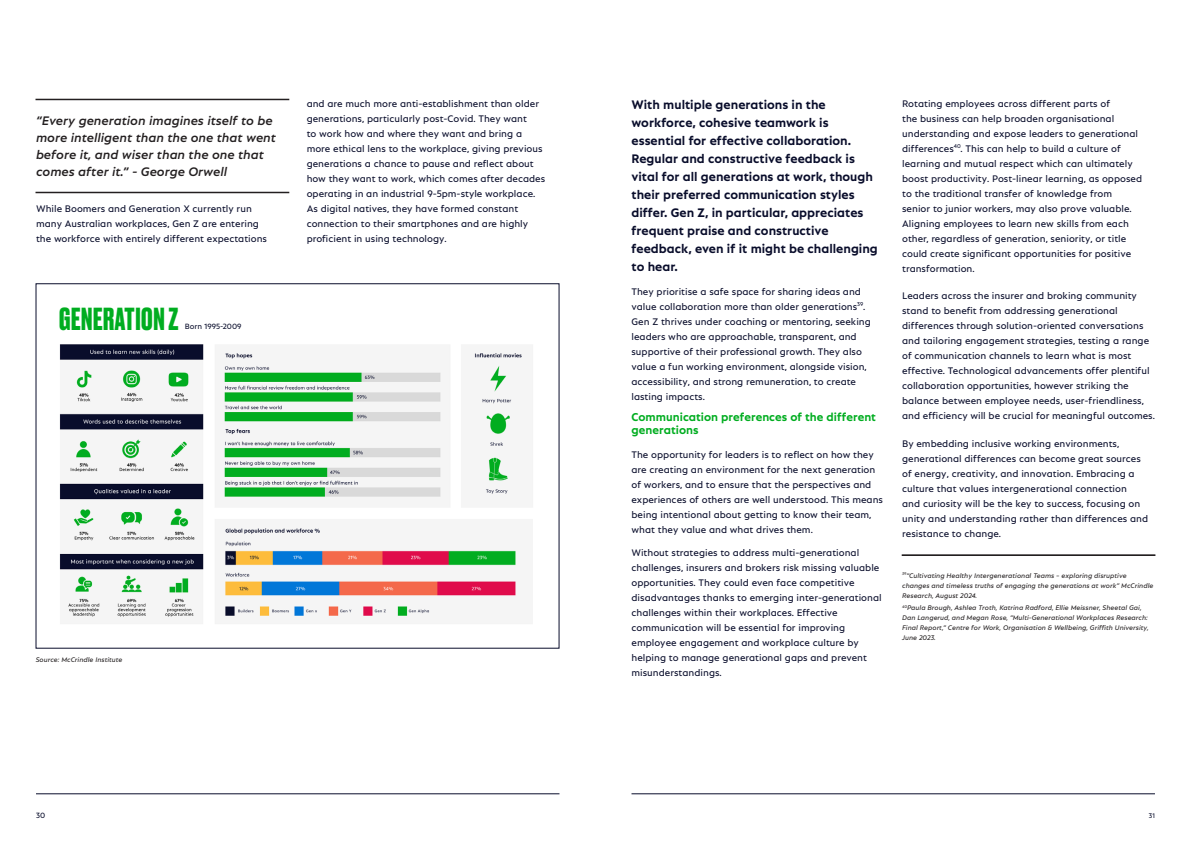
<style>
.page{position:relative;width:1191px;height:842px;background:#fff}
.page>*{position:absolute;margin:0;border:0;box-sizing:border-box;transform-origin:0 0}
.t1{font:700 30px "Druk";letter-spacing:.02em;color:#00ad20}
.t2{font:700 13px/18px "Neptune";color:#090d2b}
.t3{font:italic 500 13px/17px "Neptune";color:#231f20}
.t4{font:700 12px/13px "Neptune";color:#00ad20}
.t5{font:10px/15px "Neptune";color:#090d2b}
.t6{font:8px "Neptune";color:#090d2b}
.t7{font:italic 7px/10px "Neptune";color:#231f20}
.t8{font:7px "Neptune";color:#090d2b}
</style>
<div class="page">
<img style="left:59px;top:344px;width:474px;height:280px">
<hr style="left:36px;top:793px;width:523px;height:1px;background:#090d2b">
<hr style="left:631px;top:793px;width:524px;height:1px;background:#090d2b">
<div style="left:36px;top:99px;width:253px;height:1px;border:1px solid #231f20"></div>
<div style="left:36px;top:192px;width:253px;height:1px;border:1px solid #231f20"></div>
<div style="left:902px;top:555px;width:253px;height:1px;border:1px solid #231f20"></div>
<h2 class="t3" style="left:36px;top:112px;width:241px">“Every generation imagines itself to be more intelligent than the one that went before it, and wiser than the one that comes after it.” - George Orwell</h2>
<p class="t5" style="left:36px;top:201px;width:232px">While Boomers and Generation X currently run many Australian workplaces, Gen Z are entering the workforce with entirely different expectations</p>
<h1 class="t1" style="left:59px;top:298px;width:121px">GENERATION Z</h1>
<p class="t6" style="left:185px;top:322px;width:58px">Born 1995-2009</p>
<p class="t7" style="left:36px;top:655px;width:88px">Source: McCrindle Institute</p>
<p class="t5" style="left:307px;top:96px;width:240px">and are much more anti-establishment than older generations, particularly post-Covid. They want<br>to work how and where they want and bring a more ethical lens to the workplace, giving previous generations a chance to pause and reflect about how they want to work, which comes after decades operating in an industrial 9-5pm-style workplace.<br>As digital natives, they have formed constant connection to their smartphones and are highly proficient in using technology.</p>
<p class="t2" style="left:631px;top:96px;width:248px">With multiple generations in the workforce, cohesive teamwork is essential for effective collaboration.<br>Regular and constructive feedback is vital for all generations at work, though their preferred communication styles differ. Gen Z, in particular, appreciates frequent praise and constructive feedback, even if it might be challenging to hear.</p>
<p class="t5" style="left:631px;top:284px;width:241px">They prioritise a safe space for sharing ideas and value collaboration more than older generations<sup>39</sup>.<br>Gen Z thrives under coaching or mentoring, seeking leaders who are approachable, transparent, and supportive of their professional growth. They also value a fun working environment, alongside vision, accessibility, and strong remuneration, to create lasting impacts.</p>
<p class="t4" style="left:631px;top:411px;width:246px">Communication preferences of the different generations</p>
<p class="t5" style="left:631px;top:447px;width:253px">The opportunity for leaders is to reflect on how they are creating an environment for the next generation of workers, and to ensure that the perspectives and experiences of others are well understood. This means being intentional about getting to know their team, what they value and what drives them.</p>
<p class="t5" style="left:631px;top:545px;width:252px">Without strategies to address multi-generational challenges, insurers and brokers risk missing valuable opportunities. They could even face competitive disadvantages thanks to emerging inter-generational challenges within their workplaces. Effective communication will be essential for improving employee engagement and workplace culture by helping to manage generational gaps and prevent misunderstandings.</p>
<p class="t5" style="left:902px;top:96px;width:241px">Rotating employees across different parts of<br>the business can help broaden organisational understanding and expose leaders to generational differences<sup>40</sup>. This can help to build a culture of learning and mutual respect which can ultimately boost productivity. Post-linear learning, as opposed to the traditional transfer of knowledge from senior to junior workers, may also prove valuable.<br>Aligning employees to learn new skills from each other, regardless of generation, seniority, or title could create significant opportunities for positive transformation.</p>
<p class="t5" style="left:902px;top:288px;width:254px">Leaders across the insurer and broking community stand to benefit from addressing generational differences through solution-oriented conversations and tailoring engagement strategies, testing a range of communication channels to learn what is most effective. Technological advancements offer plentiful collaboration opportunities, however striking the balance between employee needs, user-friendliness, and efficiency will be crucial for meaningful outcomes.</p>
<p class="t5" style="left:902px;top:436px;width:247px">By embedding inclusive working environments, generational differences can become great sources of energy, creativity, and innovation. Embracing a culture that values intergenerational connection<br>and curiosity will be the key to success, focusing on unity and understanding rather than differences and resistance to change.</p>
<p class="t7" style="left:902px;top:570px;width:253px"><sup>39</sup>“Cultivating Healthy Intergenerational Teams – exploring disruptive changes and timeless truths of engaging the generations at work” McCrindle<br>Research, August 2024.</p>
<p class="t7" style="left:902px;top:603px;width:248px"><sup>40</sup>Paula Brough, Ashlea Troth, Katrina Radford, Ellie Meissner, Sheetal Gai, Dan Langerud, and Megan Rose, “Multi-Generational Workplaces Research:<br>Final Report,” Centre for Work, Organisation &amp; Wellbeing, Griffith University, June 2023.</p>
<p class="t6" style="left:36px;top:810px;width:11px">30</p>
<p class="t8" style="left:1148px;top:811px;width:8px">31</p>
</div>
